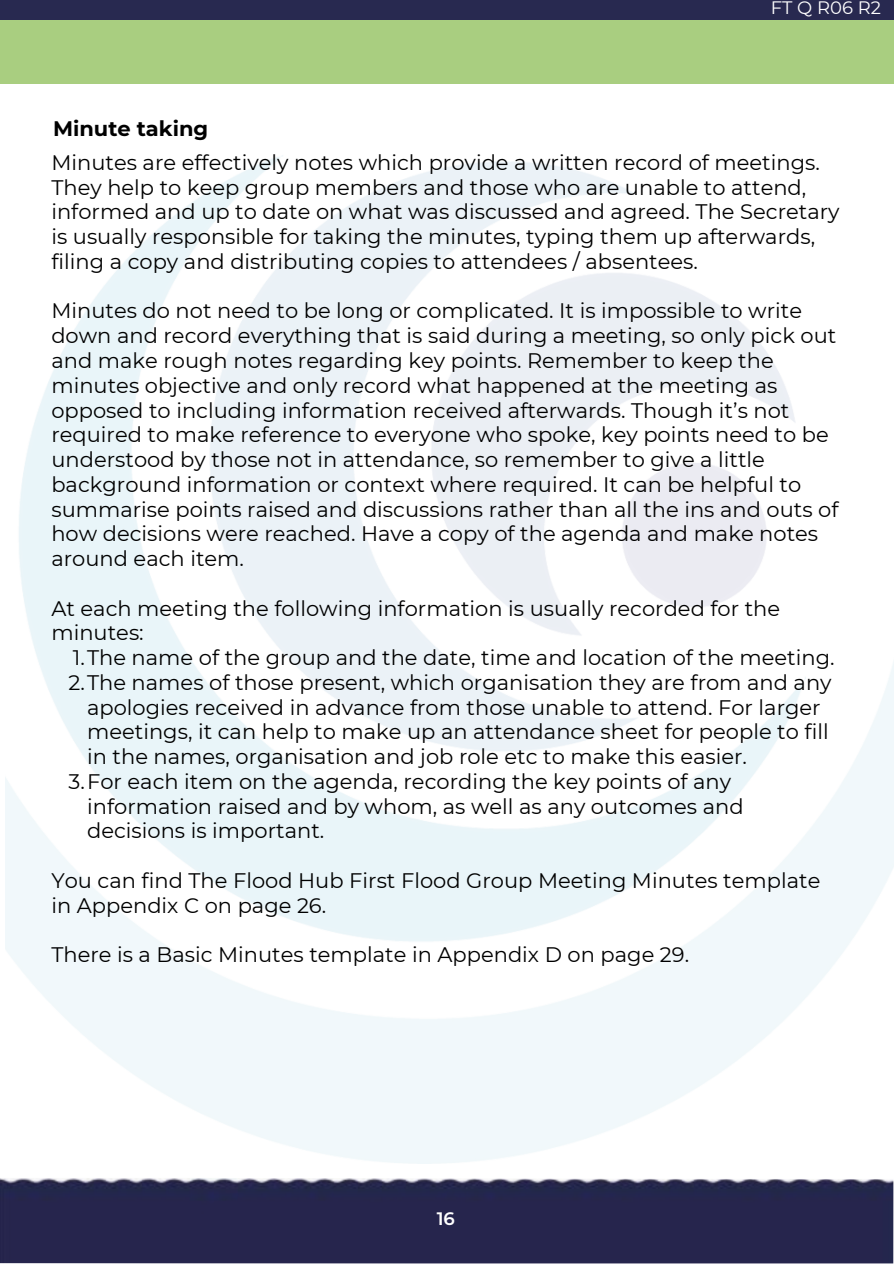
<style>
.page{position:relative;width:894px;height:1264px;background:#fff}
.page>*{position:absolute;margin:0;border:0;box-sizing:border-box;transform-origin:0 0}
.t1{font:21px/24.8px "Montserrat";color:#000}
.t2{font:700 21px "Montserrat";color:#000}
.t3{font:18px "Montserrat";color:#fff}
.t4{font:600 18px "Montserrat";color:#fff}
</style>
<div class="page">
<div style="left:0;top:20px;width:893px;height:63px;background:#a9ce80"></div>
<div style="left:0;top:1178px;width:893px;height:85px;background:#26254d"></div>
<div style="left:0;top:0;width:893px;height:20px;background:#282950"></div>
<p class="t3" style="left:770px;top:-4px;width:112px">FT Q R06 R2</p>
<h2 class="t2" style="left:53px;top:116px;width:157px">Minute taking</h2>
<h2 class="t1" style="left:51px;top:150px;width:789px">Minutes are effectively notes which provide a written record of meetings.<br>They help to keep group members and those who are unable to attend, informed and up to date on what was discussed and agreed. The Secretary is usually responsible for taking the minutes, typing them up afterwards, filing a copy and distributing copies to attendees / absentees.</h2>
<h2 class="t1" style="left:51px;top:298px;width:788px">Minutes do not need to be long or complicated. It is impossible to write down and record everything that is said during a meeting, so only pick out and make rough notes regarding key points. Remember to keep the minutes objective and only record what happened at the meeting as opposed to including information received afterwards. Though it’s not required to make reference to everyone who spoke, key points need to be understood by those not in attendance, so remember to give a little background information or context where required. It can be helpful to summarise points raised and discussions rather than all the ins and outs of how decisions were reached. Have a copy of the agenda and make notes around each item.</h2>
<p class="t1" style="left:51px;top:595px;width:730px">At each meeting the following information is usually recorded for the minutes:</p>
<p class="t1" style="left:73px;top:645px;width:763px">1.The name of the group and the date, time and location of the meeting.</p>
<p class="t1" style="left:87px;top:670px;width:745px;text-indent:-19px">2.The names of those present, which organisation they are from and any apologies received in advance from those unable to attend. For larger meetings, it can help to make up an attendance sheet for people to fill in the names, organisation and job role etc to make this easier.</p>
<h2 class="t1" style="left:87px;top:769px;width:658px;text-indent:-18px">3.For each item on the agenda, recording the key points of any information raised and by whom, as well as any outcomes and decisions is important.</h2>
<h2 class="t1" style="left:51px;top:868px;width:770px">You can find The Flood Hub First Flood Group Meeting Minutes template in Appendix C on page 26.</h2>
<p class="t1" style="left:51px;top:942px;width:639px">There is a Basic Minutes template in Appendix D on page 29.</p>
<h1 class="t4" style="left:436px;top:1207px;width:20px">16</h1>
</div>
